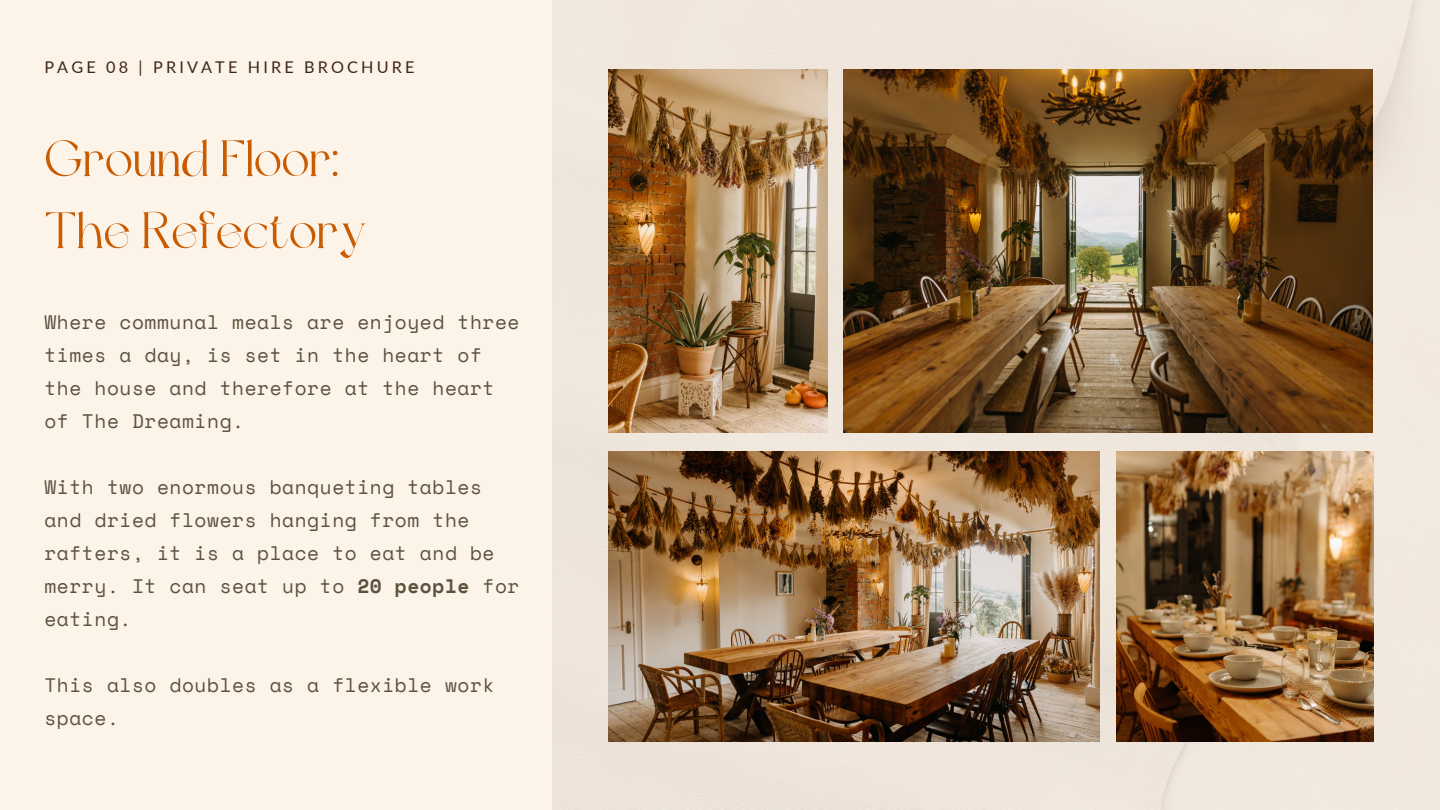
<style>
.page{position:relative;width:1440px;height:810px;background:#fdf4e9}
.page>*{position:absolute;margin:0;border:0;box-sizing:border-box;transform-origin:0 0}
.t1{font:51px "Dream Avenue";color:#ca5b00}
.t2{font:19.5px/33px "Space Mono";letter-spacing:.03em;color:#5c523e}
.t3{font:16.2px "Lato";letter-spacing:.195em;color:#3d2616}
.s1{font-weight:700}
</style>
<div class="page">
<div style="left:552px;top:0;width:888px;height:810px;background:#f1e7dd"></div>
<img style="left:609px;top:69px;width:218px;height:364px">
<img style="left:609px;top:451px;width:490px;height:290px">
<img style="left:843px;top:69px;width:530px;height:364px">
<img style="left:1117px;top:451px;width:256px;height:290px">
<h2 class="t3" style="left:44px;top:57px;width:372px">PAGE 08 | PRIVATE HIRE BROCHURE</h2>
<h2 class="t1" style="left:44px;top:138px;width:296px">Ground Floor:</h2>
<h2 class="t1" style="left:44px;top:210px;width:324px">The Refectory</h2>
<p class="t2" style="left:44px;top:306px;width:477px">Where communal meals are enjoyed three times a day, is set in the heart of the house and therefore at the heart of The Dreaming.</p>
<h1 class="t2" style="left:44px;top:471px;width:477px">With two enormous banqueting tables and dried flowers hanging from the rafters, it is a place to eat and be merry. It can seat up to <span class="s1">20 people</span> for eating.</h1>
<h1 class="t2" style="left:44px;top:669px;width:452px">This also doubles as a flexible work space.</h1>
</div>
